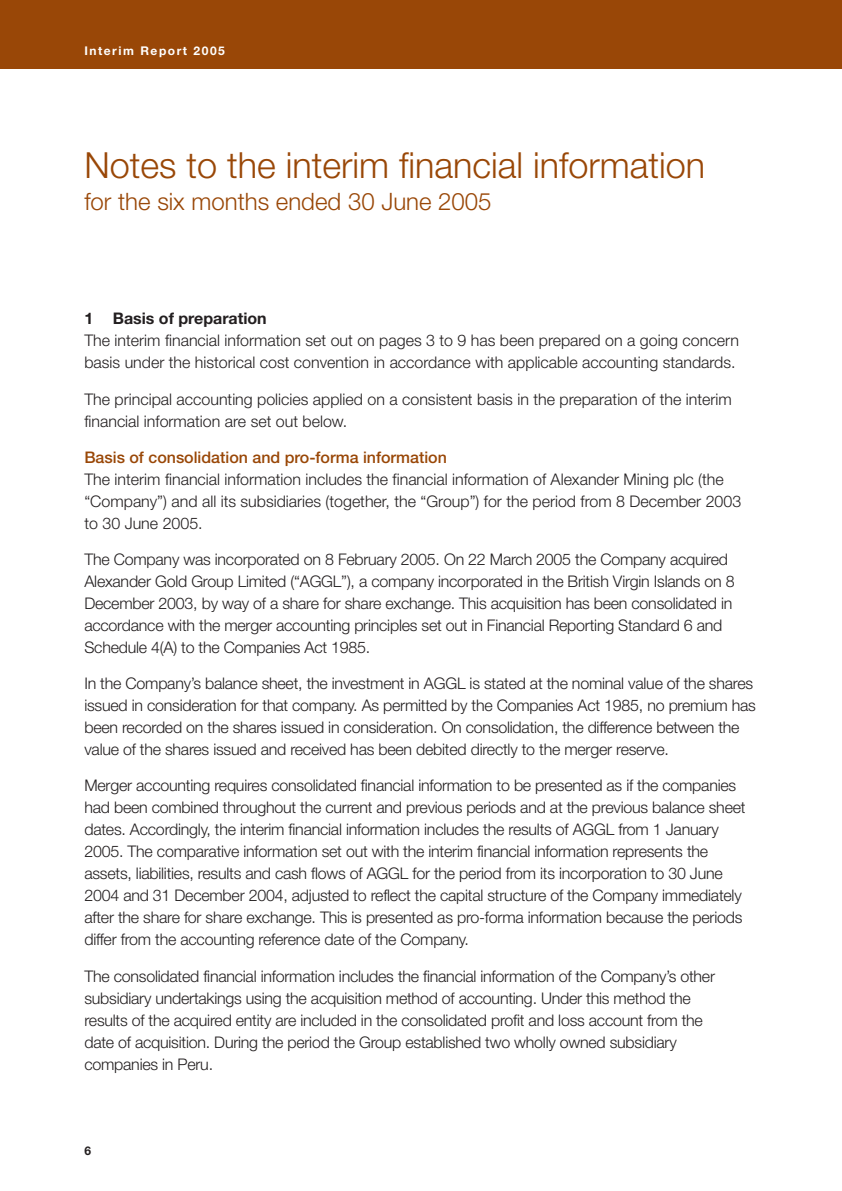
<style>
.page{position:relative;width:842px;height:1191px;background:#fff}
.page>*{position:absolute;margin:0;border:0;box-sizing:border-box;transform-origin:0 0}
.t1{font:300 36px "Helvetica Neue";color:#994707}
.t2{font:300 24px "Helvetica Neue";color:#994707}
.t3{font:300 16px/22px "Helvetica Neue";letter-spacing:-.015em;color:#231f20}
.t4{font:500 16px "Helvetica Neue";color:#994707}
.t5{font:700 16px "Helvetica Neue";color:#231f20}
.t6{font:700 12px "Helvetica Neue";letter-spacing:.13em;color:#fff}
.t7{font:700 12px "Helvetica Neue";color:#231f20}
</style>
<div class="page">
<div style="left:0;top:0;width:842px;height:69px;background:#994707"></div>
<p class="t6" style="left:84px;top:46px;width:142px">Interim Report 2005</p>
<h1 class="t1" style="left:84px;top:152px;width:622px">Notes to the interim financial information</h1>
<h2 class="t2" style="left:84px;top:192px;width:409px">for the six months ended 30 June 2005</h2>
<p class="t5" style="left:84px;top:313px;width:184px">1 Basis of preparation</p>
<p class="t3" style="left:84px;top:331px;width:656px">The interim financial information set out on pages 3 to 9 has been prepared on a going concern basis under the historical cost convention in accordance with applicable accounting standards.</p>
<p class="t3" style="left:84px;top:389px;width:649px">The principal accounting policies applied on a consistent basis in the preparation of the interim financial information are set out below.</p>
<p class="t4" style="left:84px;top:451px;width:364px">Basis of consolidation and pro-forma information</p>
<p class="t3" style="left:84px;top:469px;width:658px">The interim financial information includes the financial information of Alexander Mining plc (the “Company”) and all its subsidiaries (together, the “Group”) for the period from 8 December 2003 to 30 June 2005.</p>
<p class="t3" style="left:84px;top:550px;width:652px">The Company was incorporated on 8 February 2005. On 22 March 2005 the Company acquired Alexander Gold Group Limited (“AGGL”), a company incorporated in the British Virgin Islands on 8<br>December 2003, by way of a share for share exchange. This acquisition has been consolidated in accordance with the merger accounting principles set out in Financial Reporting Standard 6 and Schedule 4(A) to the Companies Act 1985.</p>
<p class="t3" style="left:84px;top:674px;width:673px">In the Company’s balance sheet, the investment in AGGL is stated at the nominal value of the shares issued in consideration for that company. As permitted by the Companies Act 1985, no premium has been recorded on the shares issued in consideration. On consolidation, the difference between the value of the shares issued and received has been debited directly to the merger reserve.</p>
<p class="t3" style="left:84px;top:776px;width:663px">Merger accounting requires consolidated financial information to be presented as if the companies had been combined throughout the current and previous periods and at the previous balance sheet dates. Accordingly, the interim financial information includes the results of AGGL from 1 January 2005. The comparative information set out with the interim financial information represents the assets, liabilities, results and cash flows of AGGL for the period from its incorporation to 30 June 2004 and 31 December 2004, adjusted to reflect the capital structure of the Company immediately after the share for share exchange. This is presented as pro-forma information because the periods differ from the accounting reference date of the Company.</p>
<p class="t3" style="left:84px;top:966px;width:632px">The consolidated financial information includes the financial information of the Company’s other subsidiary undertakings using the acquisition method of accounting. Under this method the results of the acquired entity are included in the consolidated profit and loss account from the date of acquisition. During the period the Group established two wholly owned subsidiary companies in Peru.</p>
<p class="t7" style="left:84px;top:1146px;width:8px">6</p>
</div>
